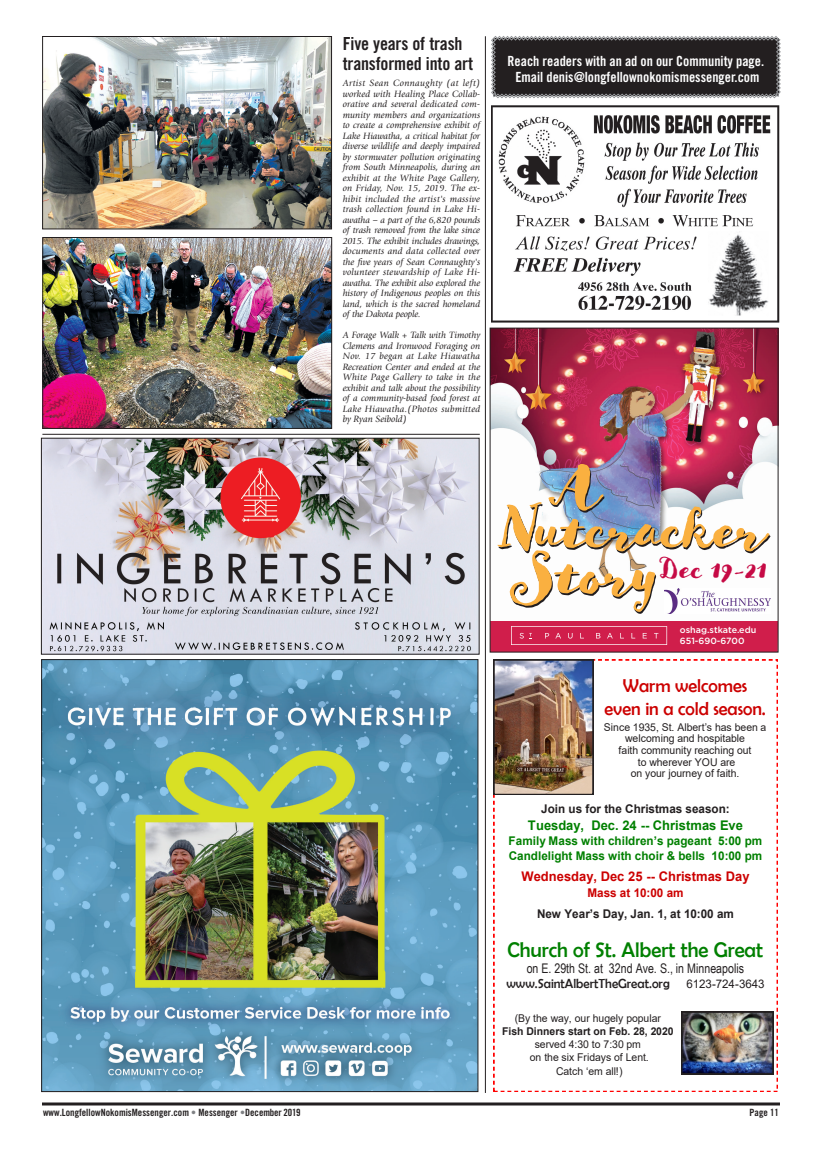
<style>
.page{position:relative;width:828px;height:1152px;background:#fff}
.page>*{position:absolute;margin:0;border:0;box-sizing:border-box;transform-origin:0 0}
.t1{font:29px "Goodlife Brush";color:#c60a45}
.t2{font:21.3px "Berlin Sans FB";color:#008000}
.t3{font:18.7px/23.4px "Berlin Sans FB";color:#c00;text-align:center}
.InOurCommunityHeader{font:18px/20px "Trade Gothic LT Std Bd Cn 20";letter-spacing:-.01em;color:#231f20}
.Regular_Body_Copy{font:14px "Trade Gothic LT Std Bd Cn 20";color:#fff}
.t4{font:13.3px/14.9px "Arial Narrow";color:#231f20;text-align:center}
.t5{font:700 13.3px "Arial";color:#c00}
.t6{font:700 13.3px "Arial";color:#008000}
.t7{font:700 12px/14.9px "Arial";letter-spacing:.005em;color:#008000}
.t8{font:700 12px/21.5px "Arial";letter-spacing:.005em;color:#231f20;text-align:center}
.t9{font:10.7px/11.6px "Arial";letter-spacing:-.005em;color:#231f20;text-align:center}
.t10{font:10px "Trade Gothic LT Std Bd Cn 20";color:#231f20}
.Cutline{font:italic 9.5px/10.5px "Giovanni Std";letter-spacing:.005em;color:#231f20;text-align:justify}
.t11{font:500 9px/10.8px "Gotham";color:#fff}
.s1{color:#c00}
.s2{font-family:"Berlin Sans FB"}
.s3{font-family:"Arial";font-size:11.8px}
.s4{font-weight:700}
.s5{color:#808285}
</style>
<div class="page">
<svg style="left:42px;top:1102px;width:738px;height:4px;background:#595657"></svg>
<div style="left:492px;top:621px;width:285px;height:30px;background:#d01e4b"></div>
<img style="left:492px;top:330px;width:285px;height:136px">
<img style="left:497px;top:464px;width:275px;height:150px">
<div style="left:490px;top:328px;width:289px;height:325px;border:1px solid #231f20"></div>
<svg style="left:491px;top:36px;width:290px;height:62px;background:#312e2f"></svg>
<svg style="left:494px;top:660px;width:284px;height:432px"></svg>
<img style="left:494px;top:660px;width:99px;height:135px">
<img style="left:682px;top:1012px;width:91px;height:62px">
<img style="left:43px;top:440px;width:435px;height:213px">
<div style="left:41px;top:438px;width:439px;height:217px;border:1px solid #231f20"></div>
<img style="left:43px;top:661px;width:433px;height:429px">
<img style="left:491px;top:106px;width:289px;height:217px">
<hr style="left:42px;top:434px;width:438px;height:1px;background:#231f20">
<img style="left:44px;top:38px;width:286px;height:189px">
<div style="left:42px;top:36px;width:290px;height:193px;border:1px solid #231f20"></div>
<img style="left:44px;top:239px;width:286px;height:188px">
<div style="left:42px;top:237px;width:290px;height:192px;border:1px solid #231f20"></div>
<hr style="left:485px;top:36px;width:1px;height:1057px;background:#231f20">
<p class="InOurCommunityHeader" style="left:343px;top:33px;width:132px">Five years of trash transformed into art</p>
<p class="Cutline" style="left:343px;top:78px;width:139px">Artist Sean Connaughty (at left) worked with Healing Place Collab&shy;orative and several dedicated com&shy;munity members and organizations to create a comprehensive exhibit of Lake Hiawatha, a critical habitat for diverse wildlife and deeply impaired by stormwater pollution originating from South Minneapolis, during an exhibit at the White Page Gallery, on Friday, Nov. 15, 2019. The ex&shy;hibit included the artist's massive trash collection found in Lake Hi&shy;awatha – a part of the 6,820 pounds of trash removed from the lake since 2015. The exhibit includes drawings, documents and data collected over the five years of Sean Connaughty's volunteer stewardship of Lake Hi&shy;awatha. The exhibit also explored the history of Indigenous peoples on this land, which is the sacred homeland of the Dakota people.</p>
<p class="Cutline" style="left:343px;top:330px;width:139px">A Forage Walk + Talk with Timothy Clemens and Ironwood Foraging on Nov. 17 began at Lake Hiawatha Recreation Center and ended at the White Page Gallery to take in the exhibit and talk about the possibility of a community-based food forest at Lake Hiawatha.(Photos submitted by Ryan Seibold)</p>
<p class="Regular_Body_Copy" style="left:508px;top:53px;width:258px">Reach readers with an ad on our Community page.</p>
<p class="Regular_Body_Copy" style="left:515px;top:69px;width:246px">Email denis@longfellownokomismessenger.com</p>
<p class="t1" style="left:661px;top:550px;width:109px">Dec 19-21</p>
<p class="t11" style="left:680px;top:624px;width:78px">oshag.stkate.edu<br>651-690-6700</p>
<p class="t3" style="left:605px;top:673px;width:163px">Warm welcomes even in a cold season.</p>
<p class="t9" style="left:604px;top:721px;width:164px">Since 1935, St. Albert’s has been a welcoming and hospitable<br>faith community reaching out<br>to wherever YOU are<br>on your journey of faith.</p>
<p class="t8" style="left:541px;top:798px;width:190px">Join us for the Christmas season:</p>
<p class="t6" style="left:528px;top:816px;width:217px">Tuesday, Dec. 24 -- Christmas Eve</p>
<p class="t7" style="left:509px;top:834px;width:255px">Family Mass with children’s pageant 5:00 pm<br>Candlelight Mass with choir &amp; bells 10:00 pm</p>
<p class="t5" style="left:521px;top:867px;width:230px">Wednesday, Dec 25 -- Christmas Day</p>
<p class="t8" style="left:537px;top:882px;width:198px"><span class="s1">Mass at 10:00 am<br></span>New Year’s Day, Jan. 1, at 10:00 am</p>
<p class="t2" style="left:507px;top:938px;width:258px">Church of St. Albert the Great</p>
<p class="t4" style="left:506px;top:960px;width:260px">on E. 29th St. at 32nd Ave. S., in Minneapolis <span class="s2">www.SaintAlbertTheGreat.org</span> <span class="s3">6123-724-3643</span></p>
<p class="t9" style="left:502px;top:1011px;width:173px;line-height:13.2px">(By the way, our hugely popular<br><span class="s4">Fish Dinners start on Feb. 28, 2020 </span>served 4:30 to 7:30 pm<br>on the six Fridays of Lent.<br>Catch ‘em all!)</p>
<p class="t10" style="left:43px;top:1107px;width:259px">www.LongfellowNokomisMessenger.com <span class="s5">•</span> Messenger <span class="s5">•</span>December 2019</p>
<p class="t10" style="left:750px;top:1107px;width:31px">Page 11</p>
</div>
